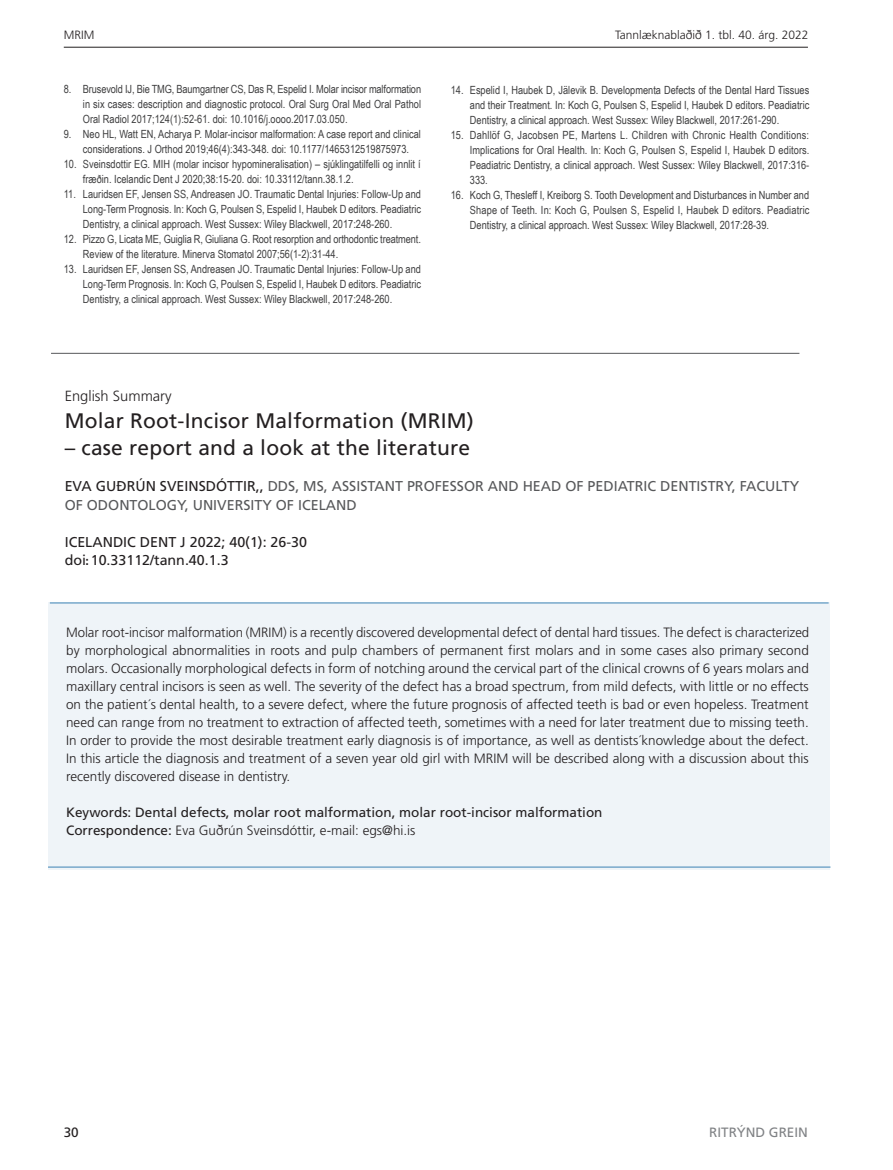
<style>
.page{position:relative;width:893px;height:1170px;background:#fff}
.page>*{position:absolute;margin:0;border:0;box-sizing:border-box;transform-origin:0 0}
.t1{font:21px "Frutiger LT Std";letter-spacing:.01em;color:#231f20}
.t2{font:300 14.7px "Frutiger LT Std";color:#231f20}
.t3{font:14.25px/18.8px "Frutiger LT Std";color:#57585a}
.t4{font:14.25px/18px "Frutiger LT Std";color:#231f20}
.t5{font:300 13.5px/18px "Frutiger LT Std";color:#231f20;text-align:justify}
.t6{font:13.5px/18px "Frutiger LT Std";color:#231f20}
.t7{font:13.5px "Frutiger LT Std";color:#808285}
.t8{font:300 12px "Frutiger LT Std";color:#231f20}
.t9{font:11.25px/15px "Arial Narrow";color:#3e3e3f;text-align:justify}
.s1{color:#231f20}
.s2{font-family:"Gadget";font-size:11.55px}
.s3{font-weight:300}
</style>
<div class="page">
<hr style="left:64px;top:47px;width:744px;height:1px;background:#231f20">
<div style="left:49px;top:603px;width:781px;height:267px;background:#eff4f8"></div>
<hr style="left:50px;top:602px;width:779px;height:1px;background:#78a9cb">
<hr style="left:48px;top:866px;width:782px;height:1px;background:#78a9cb">
<hr style="left:51px;top:353px;width:748px;height:1px;background:#57585a">
<p class="t8" style="left:64px;top:28px;width:32px">MRIM</p>
<p class="t8" style="left:615px;top:28px;width:195px">Tannlæknablaðið 1. tbl. 40. árg. 2022</p>
<p class="t9" style="left:83px;top:81px;width:340px;text-indent:-19px">8. Brusevold IJ, Bie TMG, Baumgartner CS, Das R, Espelid I. Molar incisor malformation in six cases: description and diagnostic protocol. Oral Surg Oral Med Oral Pathol Oral Radiol 2017;124(1):52-61. doi: 10.1016/j.oooo.2017.03.050.</p>
<p class="t9" style="left:83px;top:126px;width:340px;text-indent:-19px">9. Neo HL, Watt EN, Acharya P. Molar-incisor malformation: A case report and clinical considerations. J Orthod 2019;46(4):343-348. doi: 10.1177/1465312519875973.</p>
<p class="t9" style="left:83px;top:156px;width:339px;text-indent:-19px">10. Sveinsdottir EG. MIH (molar incisor hypomineralisation) – sjúklingatilfelli og innlit í fræðin. Icelandic Dent J 2020;38:15-20. doi: 10.33112/tann.38.1.2.</p>
<p class="t9" style="left:83px;top:186px;width:340px;text-indent:-19px">11. Lauridsen EF, Jensen SS, Andreasen JO. Traumatic Dental Injuries: Follow-Up and Long-Term Prognosis. In: Koch G, Poulsen S, Espelid I, Haubek D editors. Peadiatric Dentistry, a clinical approach. West Sussex: Wiley Blackwell, 2017:248-260.</p>
<p class="t9" style="left:83px;top:231px;width:340px;text-indent:-19px">12. Pizzo G, Licata ME, Guiglia R, Giuliana G. Root resorption and orthodontic treatment.<br>Review of the literature. Minerva Stomatol 2007;56(1-2):31-44.</p>
<p class="t9" style="left:83px;top:261px;width:340px;text-indent:-19px">13. Lauridsen EF, Jensen SS, Andreasen JO. Traumatic Dental Injuries: Follow-Up and Long-Term Prognosis. In: Koch G, Poulsen S, Espelid I, Haubek D editors. Peadiatric Dentistry, a clinical approach. West Sussex: Wiley Blackwell, 2017:248-260.</p>
<p class="t9" style="left:470px;top:82px;width:341px;text-indent:-19px">14. Espelid I, Haubek D, Jälevik B. Developmenta Defects of the Dental Hard Tissues and their Treatment. In: Koch G, Poulsen S, Espelid I, Haubek D editors. Peadiatric Dentistry, a clinical approach. West Sussex: Wiley Blackwell, 2017:261-290.</p>
<p class="t9" style="left:470px;top:127px;width:341px;text-indent:-19px">15. Dahllöf G, Jacobsen PE, Martens L. Children with Chronic Health Conditions:<br>Implications for Oral Health. In: Koch G, Poulsen S, Espelid I, Haubek D editors.<br>Peadiatric Dentistry, a clinical approach. West Sussex: Wiley Blackwell, 2017:316- 333.</p>
<p class="t9" style="left:470px;top:187px;width:341px;text-indent:-19px">16. Koch G, Thesleff I, Kreiborg S. Tooth Development and Disturbances in Number and Shape of Teeth. In: Koch G, Poulsen S, Espelid I, Haubek D editors. Peadiatric Dentistry, a clinical approach. West Sussex: Wiley Blackwell, 2017:28-39.</p>
<h2 class="t2" style="left:65px;top:388px;width:108px">English Summary</h2>
<h1 class="t1" style="left:65px;top:408px;width:411px">Molar Root-Incisor Malformation (MRIM)</h1>
<h1 class="t1" style="left:65px;top:435px;width:407px">– case report and a look at the literature</h1>
<p class="t3" style="left:65px;top:477px;width:736px"><span class="s1">EVA GUÐRÚN SVEINSDÓTTIR,,</span> DDS, MS, ASSISTANT PROFESSOR AND HEAD OF PEDIATRIC DENTISTRY, FACULTY<br>OF ODONTOLOGY, UNIVERSITY OF ICELAND</p>
<p class="t4" style="left:65px;top:533px;width:244px">ICELANDIC DENT J 2022; 40(1): 26-30 doi<span class="s2">:</span> 10.33112/tann.40.1.3</p>
<p class="t5" style="left:66px;top:623px;width:745px">Molar root-incisor malformation (MRIM) is a recently discovered developmental defect of dental hard tissues. The defect is characterized by morphological abnormalities in roots and pulp chambers of permanent first molars and in some cases also primary second molars. Occasionally morphological defects in form of notching around the cervical part of the clinical crowns of 6 years molars and maxillary central incisors is seen as well. The severity of the defect has a broad spectrum, from mild defects, with little or no effects on the patient´s dental health, to a severe defect, where the future prognosis of affected teeth is bad or even hopeless. Treatment need can range from no treatment to extraction of affected teeth, sometimes with a need for later treatment due to missing teeth.<br>In order to provide the most desirable treatment early diagnosis is of importance, as well as dentists´knowledge about the defect.<br>In this article the diagnosis and treatment of a seven year old girl with MRIM will be described along with a discussion about this recently discovered disease in dentistry.</p>
<p class="t6" style="left:66px;top:803px;width:538px">Keywords: Dental defects, molar root malformation, molar root-incisor malformation<br>Correspondence: <span class="s3">Eva Guðrún Sveinsdóttir, e-mail: egs@hi.is</span></p>
<p class="t6" style="left:64px;top:1123px;width:17px">30</p>
<p class="t7" style="left:709px;top:1124px;width:100px">RITRÝND GREIN</p>
</div>
